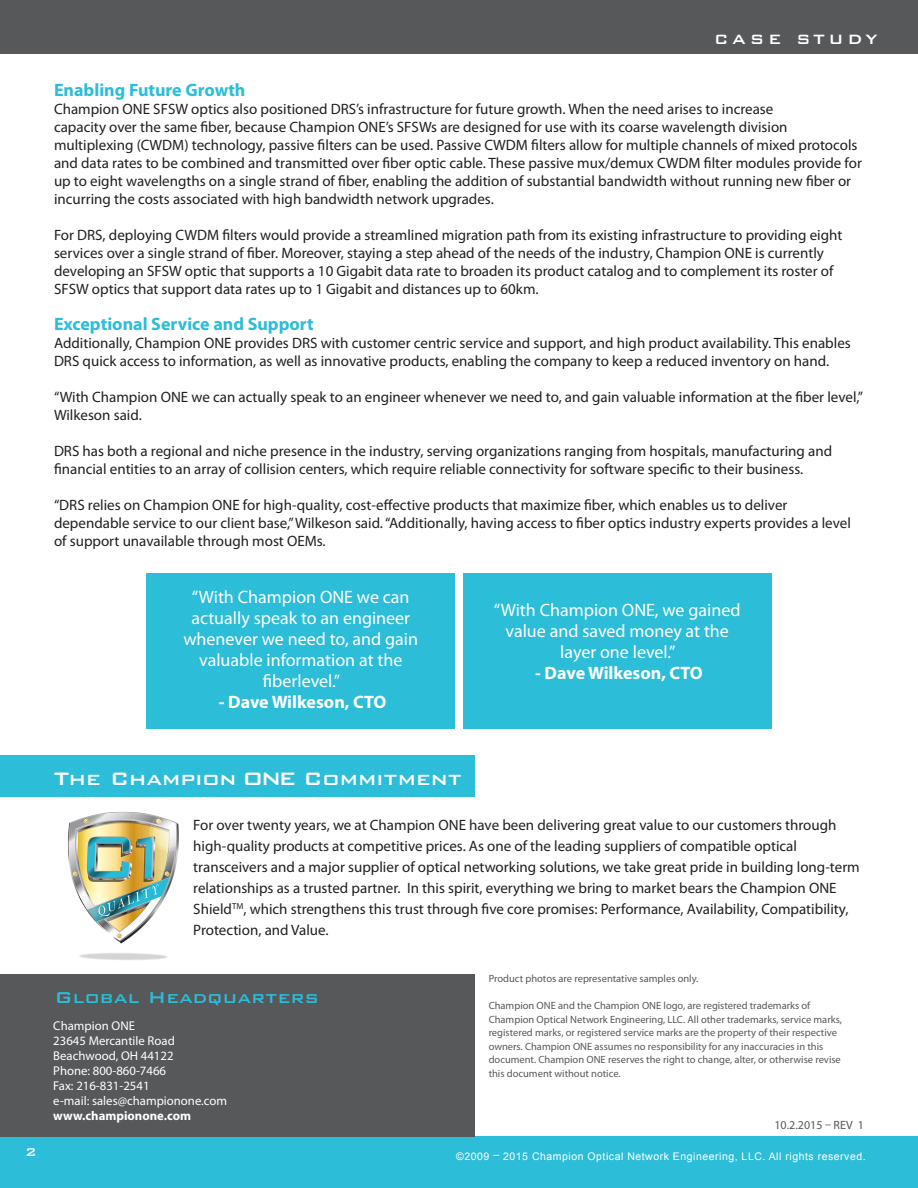
<style>
.page{position:relative;width:918px;height:1188px;background:#fff}
.page>*{position:absolute;margin:0;border:0;box-sizing:border-box;transform-origin:0 0}
.t1{font:500 24px "Bank Gothic BT";color:#fff}
.t2{font:500 21px "Bank Gothic BT";letter-spacing:.01em;color:#2cbdd8}
.t3{font:18px "Myriad Pro";color:#fff}
.t4{font:700 18px "Myriad Pro";color:#2cbdd8}
.t5{font:700 18px "Myriad Pro";color:#fff}
.t6{font:500 18px "Bank Gothic BT";letter-spacing:.21em;color:#fff}
.t7{font:15px/18px "Myriad Pro";color:#231f20}
.t8{font:500 15px "Bank Gothic BT";color:#fff}
.t9{font:12.75px "Myriad Pro";color:#fff}
.t10{font:700 12.75px "Myriad Pro";color:#fff}
.t11{font:12px "Myriad Pro";color:#57585a}
.t12{font:10.5px/13.5px "Myriad Pro";color:#57585a}
.t13{font:10.5px "Arial";letter-spacing:.05em;color:#fff}
</style>
<div class="page">
<div style="left:0;top:0;width:918px;height:54px;background:#57585a"></div>
<div style="left:0;top:1136px;width:918px;height:52px;background:#2cbdd8"></div>
<div style="left:463px;top:574px;width:309px;height:155px;background:#2cbdd8"></div>
<div style="left:146px;top:574px;width:309px;height:155px;background:#2cbdd8"></div>
<div style="left:0;top:974px;width:474px;height:162px;background:#57585a"></div>
<div style="left:0;top:755px;width:474px;height:41px;background:#2cbdd8"></div>
<img style="left:67px;top:811px;width:112px;height:149px">
<p class="t6" style="left:714px;top:30px;width:165px">CASE STUDY</p>
<p class="t4" style="left:54px;top:78px;width:193px">Enabling Future Growth</p>
<p class="t7" style="left:54px;top:100px;width:721px">Champion ONE SFSW optics also positioned DRS’s infrastructure for future growth. When the need arises to increase</p>
<p class="t7" style="left:54px;top:118px;width:809px">capacity over the same fiber, because Champion ONE’s SFSWs are designed for use with its coarse wavelength division multiplexing (CWDM) technology, passive filters can be used. Passive CWDM filters allow for multiple channels of mixed protocols and data rates to be combined and transmitted over fiber optic cable. These passive mux/demux CWDM filter modules provide for up to eight wavelengths on a single strand of fiber, enabling the addition of substantial bandwidth without running new fiber or incurring the costs associated with high bandwidth network upgrades.</p>
<p class="t7" style="left:54px;top:226px;width:790px">For DRS, deploying CWDM filters would provide a streamlined migration path from its existing infrastructure to providing eight services over a single strand of fiber. Moreover, staying a step ahead of the needs of the industry, Champion ONE is currently developing an SFSW optic that supports a 10 Gigabit data rate to broaden its product catalog and to complement its roster of SFSW optics that support data rates up to 1 Gigabit and distances up to 60km.</p>
<p class="t4" style="left:54px;top:312px;width:261px">Exceptional Service and Support</p>
<p class="t7" style="left:54px;top:334px;width:798px">Additionally, Champion ONE provides DRS with customer centric service and support, and high product availability. This enables<br>DRS quick access to information, as well as innovative products, enabling the company to keep a reduced inventory on hand.</p>
<p class="t7" style="left:54px;top:388px;width:811px">“With Champion ONE we can actually speak to an engineer whenever we need to, and gain valuable information at the fiber level,”<br>Wilkeson said.</p>
<p class="t7" style="left:54px;top:442px;width:780px">DRS has both a regional and niche presence in the industry, serving organizations ranging from hospitals, manufacturing and financial entities to an array of collision centers, which require reliable connectivity for software specific to their business.</p>
<p class="t7" style="left:54px;top:496px;width:798px">“DRS relies on Champion ONE for high-quality, cost-effective products that maximize fiber, which enables us to deliver dependable service to our client base,” Wilkeson said. “Additionally, having access to fiber optics industry experts provides a level of support unavailable through most OEMs.</p>
<p class="t3" style="left:192px;top:586px;width:219px">“With Champion ONE we can</p>
<p class="t3" style="left:191px;top:607px;width:220px">actually speak to an engineer</p>
<p class="t3" style="left:183px;top:628px;width:236px">whenever we need to, and gain</p>
<p class="t3" style="left:199px;top:649px;width:205px">valuable information at the</p>
<p class="t3" style="left:263px;top:670px;width:79px">fiberlevel.”</p>
<p class="t5" style="left:219px;top:690px;width:169px">- Dave Wilkeson, CTO</p>
<p class="t3" style="left:494px;top:599px;width:248px">“With Champion ONE, we gained</p>
<p class="t3" style="left:505px;top:620px;width:225px">value and saved money at the</p>
<p class="t3" style="left:560px;top:641px;width:117px">layer one level.”</p>
<p class="t5" style="left:535px;top:661px;width:169px">- Dave Wilkeson, CTO</p>
<p class="t8" style="left:25px;top:1144px;width:13px">2</p>
<p class="t1" style="left:54px;top:766px;width:409px">The Champion ONE Commitment</p>
<p class="t7" style="left:193px;top:814px;width:645px;line-height:21px">For over twenty years, we at Champion ONE have been delivering great value to our customers through high-quality products at competitive prices. As one of the leading suppliers of compatible optical</p>
<p class="t7" style="left:193px;top:857px;width:668px">transceivers and a major supplier of optical networking solutions, we take great pride in building long-term</p>
<p class="t7" style="left:193px;top:877px;width:657px;line-height:21px">relationships as a trusted partner. In this spirit, everything we bring to market bears the Champion ONE<br>Shield<sup>TM</sup>, which strengthens this trust through five core promises: Performance, Availability, Compatibility,<br>Protection, and Value.</p>
<p class="t2" style="left:55px;top:986px;width:266px">Global Headquarters</p>
<p class="t9" style="left:53px;top:1018px;width:83px">Champion ONE</p>
<p class="t9" style="left:53px;top:1033px;width:123px">23645 Mercantile Road</p>
<p class="t9" style="left:53px;top:1048px;width:122px">Beachwood, OH 44122</p>
<p class="t9" style="left:53px;top:1063px;width:114px">Phone: 800-860-7466</p>
<p class="t9" style="left:53px;top:1078px;width:98px">Fax: 216-831-2541</p>
<p class="t9" style="left:53px;top:1093px;width:175px">e-mail: sales@championone.com</p>
<p class="t10" style="left:53px;top:1107px;width:139px">www.championone.com</p>
<p class="t12" style="left:489px;top:972px;width:211px">Product photos are representative samples only.</p>
<p class="t12" style="left:489px;top:999px;width:355px">Champion ONE and the Champion ONE logo, are registered trademarks of Champion Optical Network Engineering, LLC. All other trademarks, service marks, registered marks, or registered service marks are the property of their respective owners. Champion ONE assumes no responsibility for any inaccuracies in this document. Champion ONE reserves the right to change, alter, or otherwise revise this document without notice.</p>
<p class="t11" style="left:774px;top:1118px;width:91px">10.2.2015 – REV 1</p>
<p class="t13" style="left:456px;top:1149px;width:411px">©2009 – 2015 Champion Optical Network Engineering, LLC. All rights reserved.</p>
</div>
